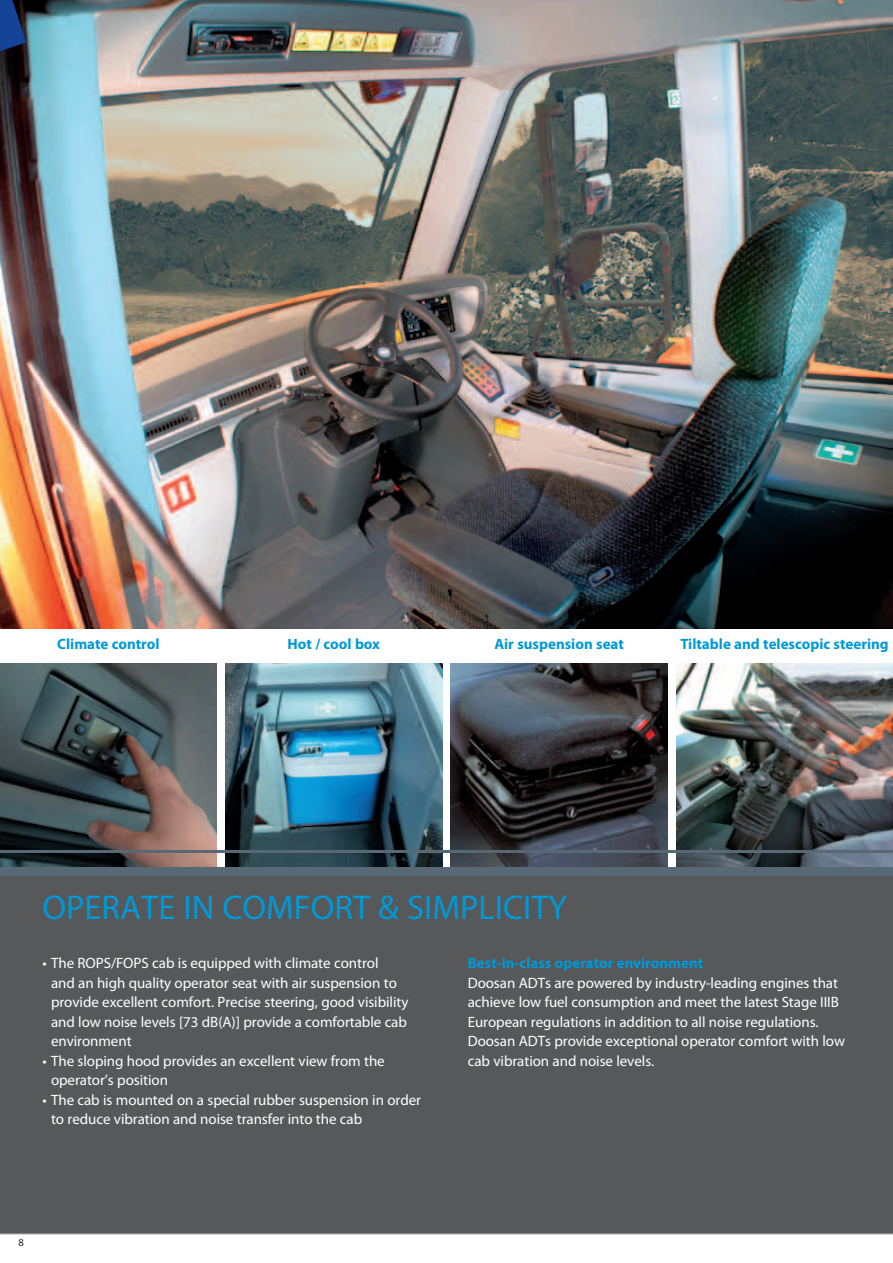
<style>
.page{position:relative;width:893px;height:1263px;background:#fff}
.page>*{position:absolute;margin:0;border:0;box-sizing:border-box;transform-origin:0 0}
.t1{font:34.5px "Myriad Pro";color:#0099d8}
.t2{font:15px/19.5px "Myriad Pro";letter-spacing:-.005em;color:#fff}
.t3{font:700 15px "Myriad Pro";color:#0099d8}
.t4{font:10.5px "Myriad Pro";color:#231f20}
</style>
<div class="page">
<div style="left:0;top:876px;width:893px;height:357px;background:#57585a"></div>
<hr style="left:0;top:1233px;width:893px;height:1px;background:#919295">
<img style="left:0;top:0;width:893px;height:629px">
<img style="left:676px;top:663px;width:217px;height:204px">
<img style="left:451px;top:663px;width:217px;height:204px">
<img style="left:225px;top:663px;width:217px;height:204px">
<img style="left:0;top:663px;width:217px;height:204px">
<div style="left:0;top:867px;width:893px;height:9px;background:#586875"></div>
<hr style="left:0;top:850px;width:893px;height:3px;background:#586875">
<svg style="left:0;top:0;width:26px;height:51px"></svg>
<p class="t3" style="left:57px;top:636px;width:104px">Climate control</p>
<p class="t3" style="left:288px;top:636px;width:94px">Hot / cool box</p>
<p class="t3" style="left:494px;top:636px;width:131px">Air suspension seat</p>
<p class="t3" style="left:680px;top:636px;width:210px">Tiltable and telescopic steering</p>
<h1 class="t1" style="left:43px;top:888px;width:526px">OPERATE IN COMFORT &amp; SIMPLICITY</h1>
<p class="t3" style="left:468px;top:954px;width:237px">Best-in-class operator environment</p>
<p class="t2" style="left:468px;top:973px;width:379px">Doosan ADTs are powered by industry-leading engines that achieve low fuel consumption and meet the latest Stage IIIB European regulations in addition to all noise regulations.<br>Doosan ADTs provide exceptional operator comfort with low cab vibration and noise levels.</p>
<p class="t2" style="left:51px;top:953px;width:359px;text-indent:-9px">• The ROPS/FOPS cab is equipped with climate control<br>and an high quality operator seat with air suspension to provide excellent comfort. Precise steering, good visibility and low noise levels [73 dB(A)] provide a comfortable cab environment</p>
<p class="t2" style="left:51px;top:1051px;width:335px;text-indent:-9px">• The sloping hood provides an excellent view from the operator’s position</p>
<p class="t2" style="left:51px;top:1090px;width:372px;text-indent:-9px">• The cab is mounted on a special rubber suspension in order to reduce vibration and noise transfer into the cab</p>
<p class="t4" style="left:19px;top:1236px;width:7px">8</p>
</div>
